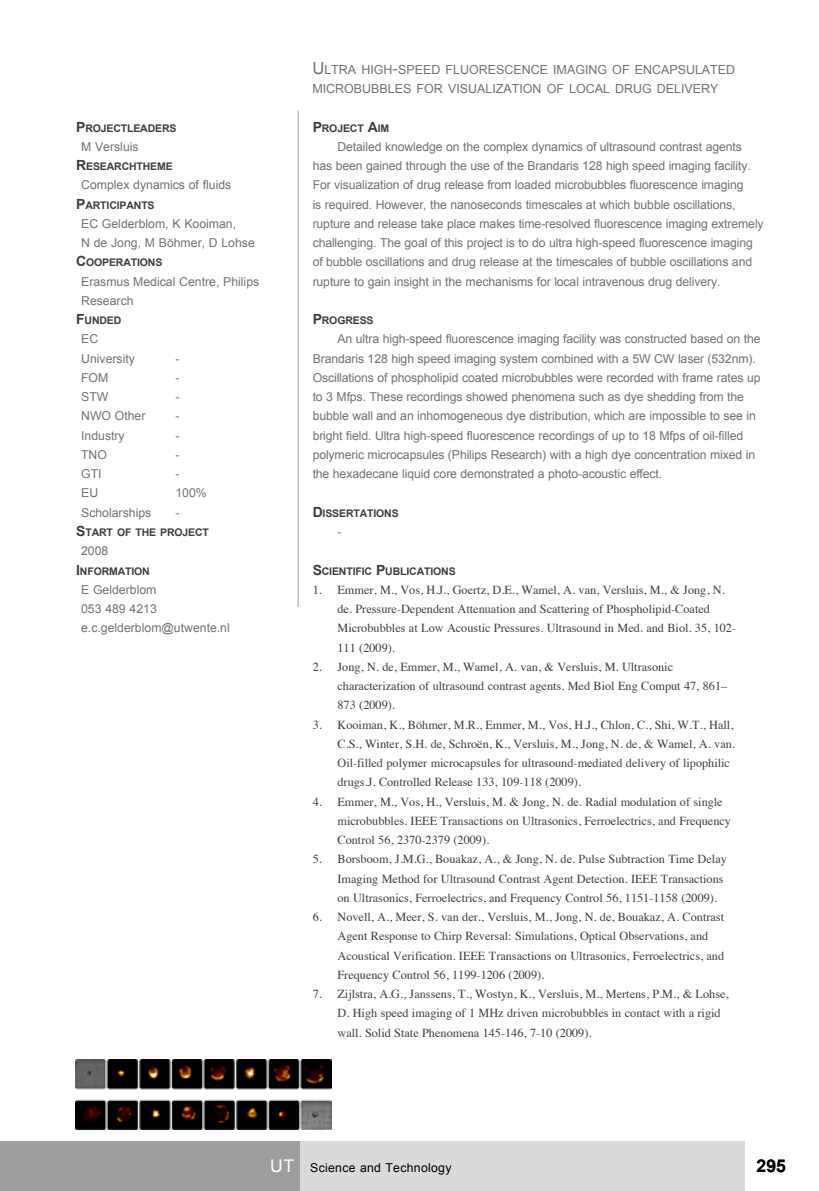
<style>
.page{position:relative;width:819px;height:1191px;background:#fff}
.page>*{position:absolute;margin:0;border:0;box-sizing:border-box;transform-origin:0 0}
.t1{font:17.5px "Arial";color:#000}
.t2{font:12.42px/19.2px "Arial";color:#707172}
.t3{font:12.25px/19.2px "Times";color:#3e3d40}
.t4{font:12.25px/19.2px "Arial";letter-spacing:-.01em;color:#707172}
.t5{font:12.25px "Arial";letter-spacing:.025em;color:#000}
.t6{font:700 10.5px "Arial";letter-spacing:-.015em;color:#3e3d40}
.s1{font-size:14px}
.s2{font-size:16.62px}
.s3{font-size:17.5px;color:#fff}
</style>
<div class="page">
<hr style="left:298px;top:111px;width:1px;height:496px;background:#9c9e9f">
<div style="left:1px;top:1141px;width:300px;height:50px;background:#9c9e9f"></div>
<div style="left:300px;top:1141px;width:444px;height:50px;background:#d9dadb"></div>
<img style="left:75px;top:1059px;width:256px;height:70px">
<p class="t6" style="left:76px;top:121px;width:102px"><span class="s1">P</span> ROJECTLEADERS</p>
<p class="t4" style="left:81px;top:137px;width:59px">M Versluis</p>
<p class="t6" style="left:76px;top:159px;width:98px"><span class="s1">R</span>ESEARCHTHEME</p>
<p class="t4" style="left:81px;top:175px;width:152px">Complex dynamics of fluids</p>
<p class="t6" style="left:76px;top:198px;width:80px"><span class="s1">P</span>ARTICIPANTS</p>
<p class="t4" style="left:81px;top:214px;width:175px">EC Gelderblom, K Kooiman,<br>N de Jong, M Böhmer, D Lohse</p>
<p class="t6" style="left:76px;top:255px;width:88px"><span class="s1">C</span>OOPERATIONS</p>
<p class="t4" style="left:81px;top:272px;width:180px">Erasmus Medical Centre, Philips<br>Research</p>
<p class="t6" style="left:76px;top:313px;width:47px"><span class="s1">F</span>UNDED</p>
<p class="t4" style="left:81px;top:329px;width:55px">EC<br>University</p>
<p class="t4" style="left:175px;top:349px;width:6px">-</p>
<p class="t4" style="left:81px;top:368px;width:29px">FOM</p>
<p class="t4" style="left:175px;top:368px;width:6px">-</p>
<p class="t4" style="left:81px;top:387px;width:29px">STW</p>
<p class="t4" style="left:175px;top:387px;width:6px">-</p>
<p class="t4" style="left:81px;top:406px;width:66px">NWO Other</p>
<p class="t4" style="left:175px;top:406px;width:6px">-</p>
<p class="t4" style="left:81px;top:426px;width:45px">Industry</p>
<p class="t4" style="left:175px;top:426px;width:6px">-</p>
<p class="t4" style="left:81px;top:445px;width:27px">TNO</p>
<p class="t4" style="left:175px;top:445px;width:6px">-</p>
<p class="t4" style="left:81px;top:464px;width:22px">GTI</p>
<p class="t4" style="left:175px;top:464px;width:6px">-</p>
<p class="t4" style="left:81px;top:483px;width:19px">EU</p>
<p class="t4" style="left:175px;top:483px;width:33px">100%</p>
<p class="t4" style="left:81px;top:503px;width:72px">Scholarships</p>
<p class="t4" style="left:175px;top:503px;width:6px">-</p>
<p class="t6" style="left:76px;top:525px;width:134px"><span class="s1">S</span>TART OF THE PROJECT</p>
<p class="t4" style="left:81px;top:541px;width:29px">2008</p>
<p class="t6" style="left:76px;top:563px;width:75px"><span class="s1">I</span> NFORMATION</p>
<p class="t4" style="left:81px;top:580px;width:150px">E Gelderblom<br>053 489 4213 e.c.gelderblom@utwente.nl</p>
<p class="t2" style="left:312px;top:60px;width:424px"><span class="s2">U</span> LTRA HIGH<span class="s2">-</span>SPEED FLUORESCENCE IMAGING OF ENCAPSULATED<br>MICROBUBBLES FOR VISUALIZATION OF LOCAL DRUG DELIVERY</p>
<p class="t6" style="left:312px;top:121px;width:78px"><span class="s1">P</span> ROJECT <span class="s1">A</span>IM</p>
<p class="t4" style="left:312px;top:137px;width:452px;text-indent:25px">Detailed knowledge on the complex dynamics of ultrasound contrast agents has been gained through the use of the Brandaris 128 high speed imaging facility.<br>For visualization of drug release from loaded microbubbles fluorescence imaging<br>is required. However, the nanoseconds timescales at which bubble oscillations, rupture and release take place makes time-resolved fluorescence imaging extremely challenging. The goal of this project is to do ultra high-speed fluorescence imaging of bubble oscillations and drug release at the timescales of bubble oscillations and rupture to gain insight in the mechanisms for local intravenous drug delivery.</p>
<p class="t6" style="left:312px;top:313px;width:62px"><span class="s1">P</span> ROGRESS</p>
<p class="t4" style="left:312px;top:329px;width:449px;text-indent:25px">An ultra high-speed fluorescence imaging facility was constructed based on the Brandaris 128 high speed imaging system combined with a 5W CW laser (532nm).<br>Oscillations of phospholipid coated microbubbles were recorded with frame rates up to 3 Mfps. These recordings showed phenomena such as dye shedding from the bubble wall and an inhomogeneous dye distribution, which are impossible to see in bright field. Ultra high-speed fluorescence recordings of up to 18 Mfps of oil-filled polymeric microcapsules (Philips Research) with a high dye concentration mixed in the hexadecane liquid core demonstrated a photo-acoustic effect.</p>
<p class="t6" style="left:312px;top:506px;width:88px"><span class="s1">D</span> ISSERTATIONS</p>
<p class="t4" style="left:337px;top:522px;width:6px">-</p>
<p class="t6" style="left:312px;top:563px;width:144px"><span class="s1">S</span>CIENTIFIC <span class="s1">P</span>UBLICATIONS</p>
<p class="t3" style="left:337px;top:579px;width:400px;text-indent:-25px">1. Emmer, M., Vos, H.J., Goertz, D.E., Wamel, A. van, Versluis, M., &amp; Jong, N. de. Pressure-Dependent Attenuation and Scattering of Phospholipid-Coated Microbubbles at Low Acoustic Pressures. Ultrasound in Med. and Biol. 35, 102- 111 (2009).</p>
<p class="t3" style="left:337px;top:656px;width:391px;text-indent:-25px">2. Jong, N. de, Emmer, M., Wamel, A. van, &amp; Versluis, M. Ultrasonic characterization of ultrasound contrast agents. Med Biol Eng Comput 47, 861–<br>873 (2009).</p>
<p class="t3" style="left:337px;top:713px;width:399px;text-indent:-25px">3. Kooiman, K., Böhmer, M.R., Emmer, M., Vos, H.J., Chlon, C., Shi, W.T., Hall, C.S., Winter, S.H. de, Schroën, K., Versluis, M., Jong, N. de, &amp; Wamel, A. van.<br>Oil-filled polymer microcapsules for ultrasound-mediated delivery of lipophilic drugs.J. Controlled Release 133, 109-118 (2009).</p>
<p class="t3" style="left:337px;top:790px;width:395px;text-indent:-25px">4. Emmer, M., Vos, H., Versluis, M. &amp; Jong, N. de. Radial modulation of single microbubbles. IEEE Transactions on Ultrasonics, Ferroelectrics, and Frequency<br>Control 56, 2370-2379 (2009).</p>
<p class="t3" style="left:337px;top:848px;width:391px;text-indent:-25px">5. Borsboom, J.M.G., Bouakaz, A., &amp; Jong, N. de. Pulse Subtraction Time Delay<br>Imaging Method for Ultrasound Contrast Agent Detection. IEEE Transactions on Ultrasonics, Ferroelectrics, and Frequency Control 56, 1151-1158 (2009).</p>
<p class="t3" style="left:337px;top:906px;width:388px;text-indent:-25px">6. Novell, A., Meer, S. van der., Versluis, M., Jong, N. de, Bouakaz, A. Contrast Agent Response to Chirp Reversal: Simulations, Optical Observations, and Acoustical Verification. IEEE Transactions on Ultrasonics, Ferroelectrics, and Frequency Control 56, 1199-1206 (2009).</p>
<p class="t3" style="left:337px;top:983px;width:392px;text-indent:-25px">7. Zijlstra, A.G., Janssens, T., Wostyn, K., Versluis, M., Mertens, P.M., &amp; Lohse,<br>D. High speed imaging of 1 MHz driven microbubbles in contact with a rigid wall. Solid State Phenomena 145-146, 7-10 (2009).</p>
<p class="t5" style="left:270px;top:1158px;width:183px"><span class="s3">UT</span> Science and Technology</p>
<h1 class="t1" style="left:756px;top:1153px;width:31px">295</h1>
</div>
